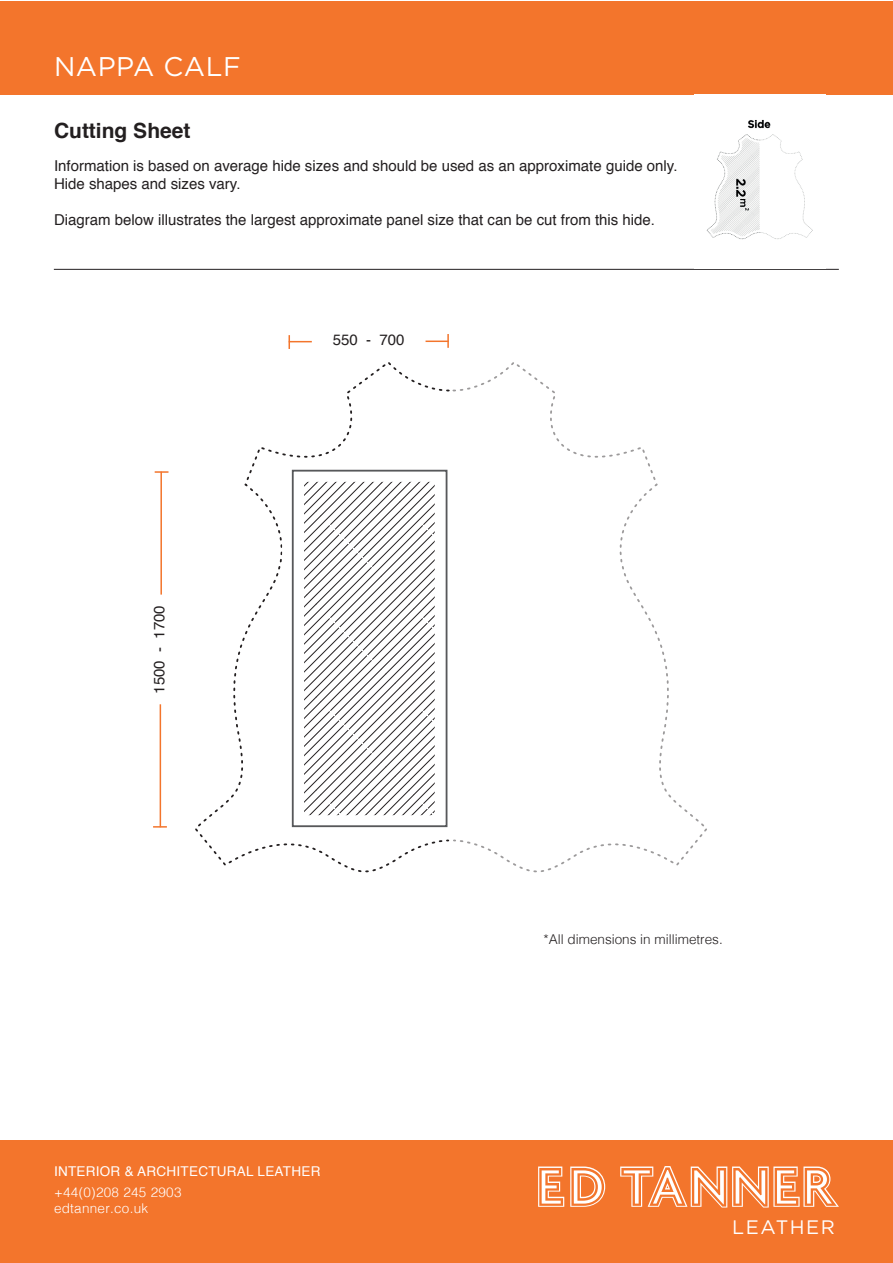
<style>
.page{position:relative;width:893px;height:1263px;background:#fff}
.page>*{position:absolute;margin:0;border:0;box-sizing:border-box;transform-origin:0 0}
.t1{font:27px "Gotham";letter-spacing:.02em;color:#fff}
.t2{font:700 21px "Helvetica";color:#231f20}
.t3{font:19.5px "Gotham";letter-spacing:.08em;color:#fff}
.t4{font:15px/18px "Helvetica";color:#231f20}
.t5{font:300 13.5px/16.2px "Helvetica";letter-spacing:.02em;color:#fff}
.t6{font:13.5px "Helvetica";letter-spacing:.02em;color:#fff}
.t7{font:300 13.5px "Helvetica";color:#231f20}
</style>
<div class="page">
<div style="left:0;top:1140px;width:893px;height:123px;background:#f3752c"></div>
<svg style="left:538px;top:1166px;width:301px;height:41px"></svg>
<div style="left:0;top:1px;width:893px;height:93px;background:#f3752c"></div>
<svg style="left:452px;top:362px;width:255px;height:510px"></svg>
<svg style="left:195px;top:362px;width:255px;height:511px"></svg>
<svg style="left:305px;top:483px;width:129px;height:331px"></svg>
<div style="left:292px;top:470px;width:155px;height:357px;border:2px solid #57585a"></div>
<hr style="left:160px;top:472px;width:2px;height:123px;background:#f3752c">
<svg style="left:155px;top:471px;width:13px;height:2px"></svg>
<svg style="left:288px;top:335px;width:24px;height:14px"></svg>
<svg style="left:426px;top:334px;width:23px;height:14px"></svg>
<hr style="left:160px;top:704px;width:1px;height:123px;background:#f3752c">
<svg style="left:153px;top:826px;width:14px;height:2px"></svg>
<hr style="left:54px;top:269px;width:785px;height:1px;background:#231f20">
<img style="left:706px;top:119px;width:107px;height:121px">
<h1 class="t1" style="left:54px;top:50px;width:188px">NAPPA CALF</h1>
<h2 class="t2" style="left:54px;top:113px;width:138px">Cutting Sheet</h2>
<p class="t4" style="left:54px;top:157px;width:625px">Information is based on average hide sizes and should be used as an approximate guide only.<br>Hide shapes and sizes vary.</p>
<p class="t4" style="left:54px;top:211px;width:603px">Diagram below illustrates the largest approximate panel size that can be cut from this hide.</p>
<p class="t4" style="left:333px;top:331px;width:73px">550 - 700</p>
<p class="t4" style="left:151px;top:694px;width:90px;rotate:-90deg">1500 - 1700</p>
<p class="t6" style="left:54px;top:1161px;width:268px">INTERIOR &amp; ARCHITECTURAL LEATHER</p>
<p class="t5" style="left:54px;top:1183px;width:129px">+44(0)208 245 2903 edtanner.co.uk</p>
<p class="t7" style="left:543px;top:928px;width:181px">*All dimensions in millimetres.</p>
<h3 class="t3" style="left:732px;top:1215px;width:104px">LEATHER</h3>
</div>
